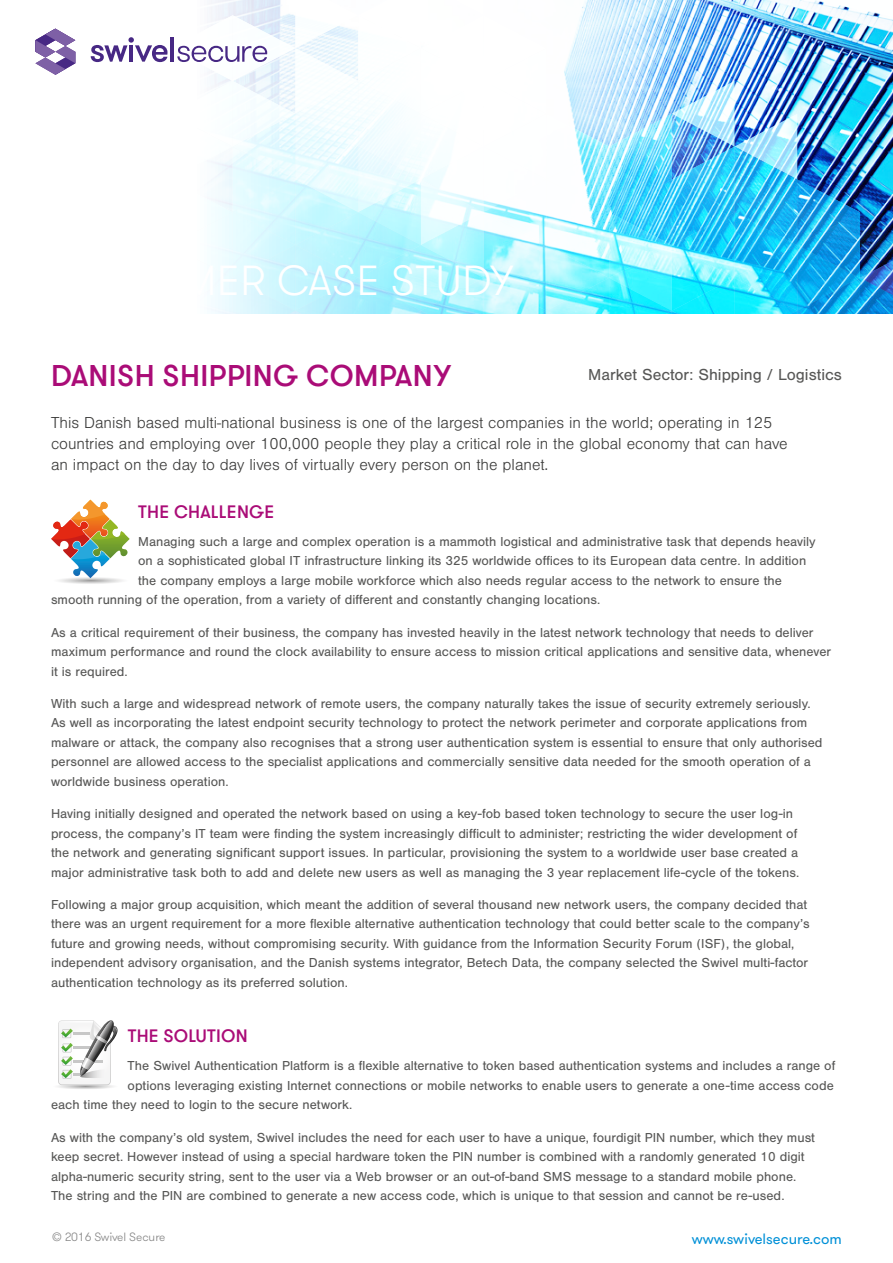
<style>
.page{position:relative;width:893px;height:1263px;background:#fff}
.page>*{position:absolute;margin:0;border:0;box-sizing:border-box;transform-origin:0 0}
.t1{font:300 42px "GT Walsheim";letter-spacing:.015em;color:#fff}
.t2{font:500 30px "GT Walsheim";letter-spacing:.015em;color:#aa0c77}
.t3{font:500 18px "GT Walsheim";letter-spacing:.015em;color:#aa0c77}
.t4{font:300 16.5px/21px "Nimbus San";color:#3c3c3b}
.t5{font:16.5px "Nimbus San";color:#575756}
.t6{font:15px "GT Walsheim";color:#0090d7}
.t7{font:13.5px/19.5px "Nimbus San";color:#575756}
.t8{font:300 12px "GT Walsheim";color:#878787}
</style>
<div class="page">
<img style="left:35px;top:0;width:858px;height:314px">
<svg style="left:51px;top:500px;width:79px;height:84px"></svg>
<svg style="left:58px;top:1020px;width:60px;height:69px"></svg>
<h1 class="t1" style="left:48px;top:254px;width:467px">CUSTOMER CASE STUDY</h1>
<h2 class="t2" style="left:51px;top:356px;width:401px">DANISH SHIPPING COMPANY</h2>
<p class="t5" style="left:588px;top:366px;width:255px">Market Sector: Shipping / Logistics</p>
<p class="t4" style="left:51px;top:412px;width:738px">This Danish based multi-national business is one of the largest companies in the world; operating in 125 countries and employing over 100,000 people they play a critical role in the global economy that can have an impact on the day to day lives of virtually every person on the planet.</p>
<h3 class="t3" style="left:138px;top:500px;width:138px">THE CHALLENGE</h3>
<p class="t7" style="left:138px;top:532px;width:679px">Managing such a large and complex operation is a mammoth logistical and administrative task that depends heavily</p>
<p class="t7" style="left:138px;top:551px;width:670px">on a sophisticated global IT infrastructure linking its 325 worldwide offices to its European data centre. In addition</p>
<p class="t7" style="left:138px;top:571px;width:645px">the company employs a large mobile workforce which also needs regular access to the network to ensure the</p>
<p class="t7" style="left:51px;top:590px;width:551px">smooth running of the operation, from a variety of different and constantly changing locations.</p>
<p class="t7" style="left:51px;top:623px;width:782px">As a critical requirement of their business, the company has invested heavily in the latest network technology that needs to deliver maximum performance and round the clock availability to ensure access to mission critical applications and sensitive data, whenever it is required.</p>
<p class="t7" style="left:51px;top:694px;width:773px">With such a large and widespread network of remote users, the company naturally takes the issue of security extremely seriously.<br>As well as incorporating the latest endpoint security technology to protect the network perimeter and corporate applications from malware or attack, the company also recognises that a strong user authentication system is essential to ensure that only authorised personnel are allowed access to the specialist applications and commercially sensitive data needed for the smooth operation of a worldwide business operation.</p>
<p class="t7" style="left:51px;top:804px;width:750px">Having initially designed and operated the network based on using a key-fob based token technology to secure the user log-in process, the company’s IT team were finding the system increasingly difficult to administer; restricting the wider development of the network and generating significant support issues. In particular, provisioning the system to a worldwide user base created a major administrative task both to add and delete new users as well as managing the 3 year replacement life-cycle of the tokens.</p>
<p class="t7" style="left:51px;top:895px;width:760px">Following a major group acquisition, which meant the addition of several thousand new network users, the company decided that there was an urgent requirement for a more flexible alternative authentication technology that could better scale to the company’s future and growing needs, without compromising security. With guidance from the Information Security Forum (ISF), the global, independent advisory organisation, and the Danish systems integrator, Betech Data, the company selected the Swivel multi-factor authentication technology as its preferred solution.</p>
<h3 class="t3" style="left:128px;top:1025px;width:122px">THE SOLUTION</h3>
<p class="t7" style="left:128px;top:1056px;width:709px">The Swivel Authentication Platform is a flexible alternative to token based authentication systems and includes a range of</p>
<p class="t7" style="left:128px;top:1076px;width:708px">options leveraging existing Internet connections or mobile networks to enable users to generate a one-time access code</p>
<p class="t7" style="left:51px;top:1095px;width:303px">each time they need to login to the secure network.</p>
<p class="t7" style="left:51px;top:1128px;width:765px">As with the company’s old system, Swivel includes the need for each user to have a unique, fourdigit PIN number, which they must keep secret. However instead of using a special hardware token the PIN number is combined with a randomly generated 10 digit alpha-numeric security string, sent to the user via a Web browser or an out-of-band SMS message to a standard mobile phone.<br>The string and the PIN are combined to generate a new access code, which is unique to that session and cannot be re-used.</p>
<p class="t8" style="left:52px;top:1230px;width:115px">© 2016 Swivel Secure</p>
<p class="t6" style="left:692px;top:1229px;width:152px">www.swivelsecure.com</p>
</div>
